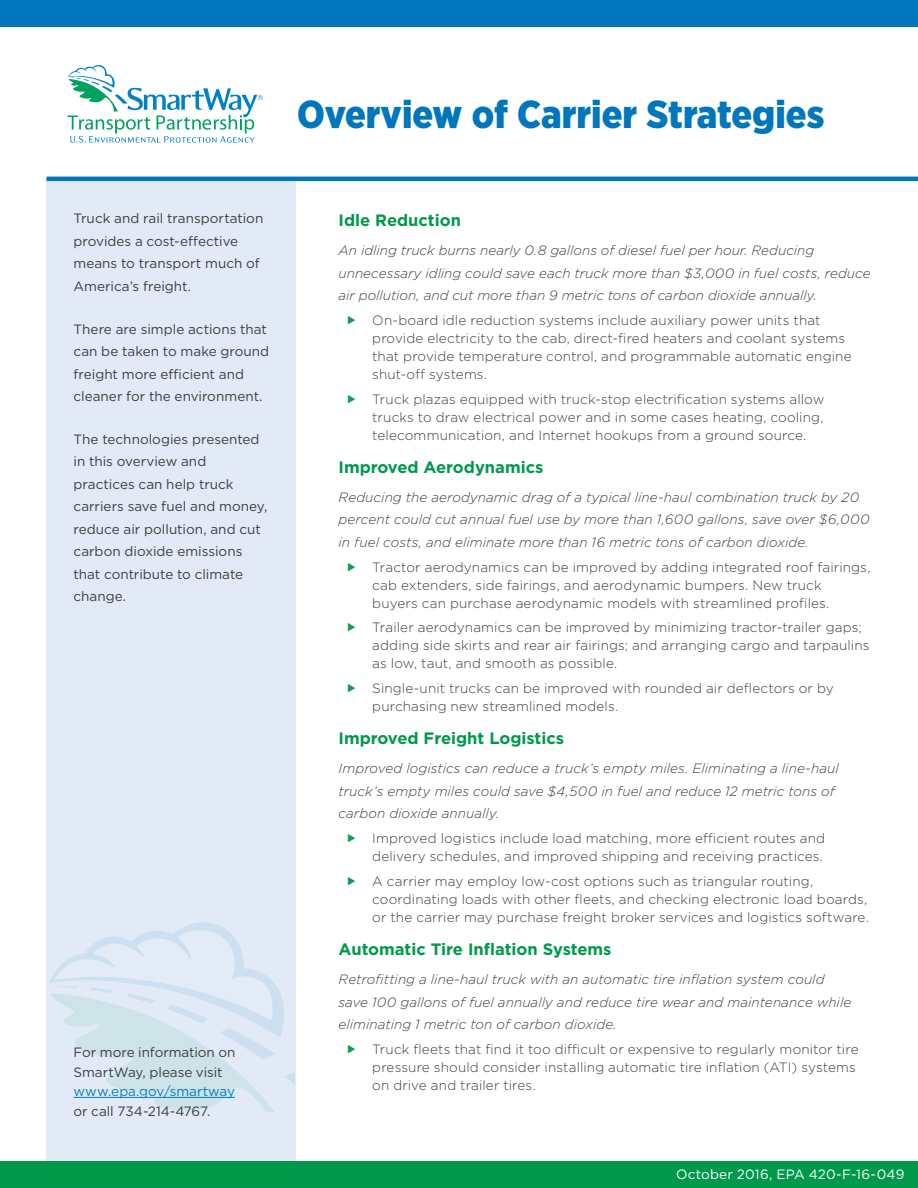
<style>
.page{position:relative;width:918px;height:1188px;background:#fff}
.page>*{position:absolute;margin:0;border:0;box-sizing:border-box;transform-origin:0 0}
.t1{font:900 39px "Gotham Narrow";color:#0077bd}
.t2{font:700 16.5px "Gotham";color:#00994c}
.t3{font:300 13.5px/18px "Gotham";letter-spacing:.01em;color:#3e3e3f}
.t4{font:italic 300 13.5px/22.5px "Gotham";letter-spacing:.005em;color:#3e3e3f}
.t5{font:13.5px/22.5px "Gotham";color:#3e3e3f}
.t6{font:13.5px "Gotham";letter-spacing:.01em;color:#fff}
.s1{color:#007ec2}
</style>
<div class="page">
<div style="left:0;top:0;width:918px;height:27px;background:#0077bd"></div>
<div style="left:0;top:1161px;width:918px;height:27px;background:#00994c"></div>
<div style="left:46px;top:179px;width:250px;height:982px;background:#e1eaf6"></div>
<hr style="left:46px;top:177px;width:872px;height:4px;background:#0077bd">
<svg style="left:68px;top:65px;width:195px;height:78px"></svg>
<svg style="left:49px;top:922px;width:245px;height:189px"></svg>
<hr style="left:74px;top:1097px;width:161px;height:1px;background:#007ec2">
<h1 class="t1" style="left:297px;top:88px;width:529px">Overview of Carrier Strategies</h1>
<p class="t5" style="left:74px;top:207px;width:191px">Truck and rail transportation provides a cost-effective means to transport much of<br>America’s freight.</p>
<p class="t5" style="left:74px;top:317px;width:197px">There are simple actions that can be taken to make ground freight more efficient and cleaner for the environment.</p>
<p class="t5" style="left:74px;top:428px;width:195px">The technologies presented in this overview and practices can help truck carriers save fuel and money, reduce air pollution, and cut carbon dioxide emissions that contribute to climate change.</p>
<p class="t5" style="left:74px;top:1042px;width:164px;line-height:19.5px">For more information on<br>SmartWay, please visit <span class="s1">www.epa.gov/smartway </span>or call 734-214-4767.</p>
<h4 class="t2" style="left:339px;top:209px;width:124px">Idle Reduction</h4>
<p class="t4" style="left:339px;top:239px;width:534px">An idling truck burns nearly 0.8 gallons of diesel fuel per hour. Reducing unnecessary idling could save each truck more than $3,000 in fuel costs, reduce air pollution, and cut more than 9 metric tons of carbon dioxide annually.</p>
<p class="t3" style="left:372px;top:311px;width:481px">On-board idle reduction systems include auxiliary power units that provide electricity to the cab, direct-fired heaters and coolant systems that provide temperature control, and programmable automatic engine shut-off systems.</p>
<p class="t3" style="left:372px;top:389px;width:454px;text-align:justify">Truck plazas equipped with truck-stop electrification systems allow trucks to draw electrical power and in some cases heating, cooling, telecommunication, and Internet hookups from a ground source.</p>
<h4 class="t2" style="left:339px;top:456px;width:206px">Improved Aerodynamics</h4>
<p class="t4" style="left:339px;top:485px;width:533px">Reducing the aerodynamic drag of a typical line-haul combination truck by 20 percent could cut annual fuel use by more than 1,600 gallons, save over $6,000 in fuel costs, and eliminate more than 16 metric tons of carbon dioxide.</p>
<p class="t3" style="left:372px;top:557px;width:500px">Tractor aerodynamics can be improved by adding integrated roof fairings, cab extenders, side fairings, and aerodynamic bumpers. New truck buyers can purchase aerodynamic models with streamlined profiles.</p>
<p class="t3" style="left:372px;top:618px;width:499px">Trailer aerodynamics can be improved by minimizing tractor-trailer gaps; adding side skirts and rear air fairings; and arranging cargo and tarpaulins as low, taut, and smooth as possible.</p>
<p class="t3" style="left:372px;top:679px;width:463px">Single-unit trucks can be improved with rounded air deflectors or by purchasing new streamlined models.</p>
<h4 class="t2" style="left:339px;top:727px;width:227px">Improved Freight Logistics</h4>
<p class="t4" style="left:339px;top:757px;width:502px">Improved logistics can reduce a truck’s empty miles. Eliminating a line-haul truck’s empty miles could save $4,500 in fuel and reduce 12 metric tons of carbon dioxide annually.</p>
<p class="t3" style="left:372px;top:829px;width:454px">Improved logistics include load matching, more efficient routes and delivery schedules, and improved shipping and receiving practices.</p>
<p class="t3" style="left:372px;top:872px;width:498px">A carrier may employ low-cost options such as triangular routing, coordinating loads with other fleets, and checking electronic load boards, or the carrier may purchase freight broker services and logistics software.</p>
<h4 class="t2" style="left:339px;top:938px;width:274px">Automatic Tire Inflation Systems</h4>
<p class="t4" style="left:339px;top:968px;width:514px">Retrofitting a line-haul truck with an automatic tire inflation system could save 100 gallons of fuel annually and reduce tire wear and maintenance while eliminating 1 metric ton of carbon dioxide.</p>
<p class="t3" style="left:372px;top:1040px;width:488px">Truck fleets that find it too difficult or expensive to regularly monitor tire pressure should consider installing automatic tire inflation (ATI) systems on drive and trailer tires.</p>
<p class="t6" style="left:676px;top:1165px;width:230px">October 2016, EPA 420-F-16-049</p>
</div>
